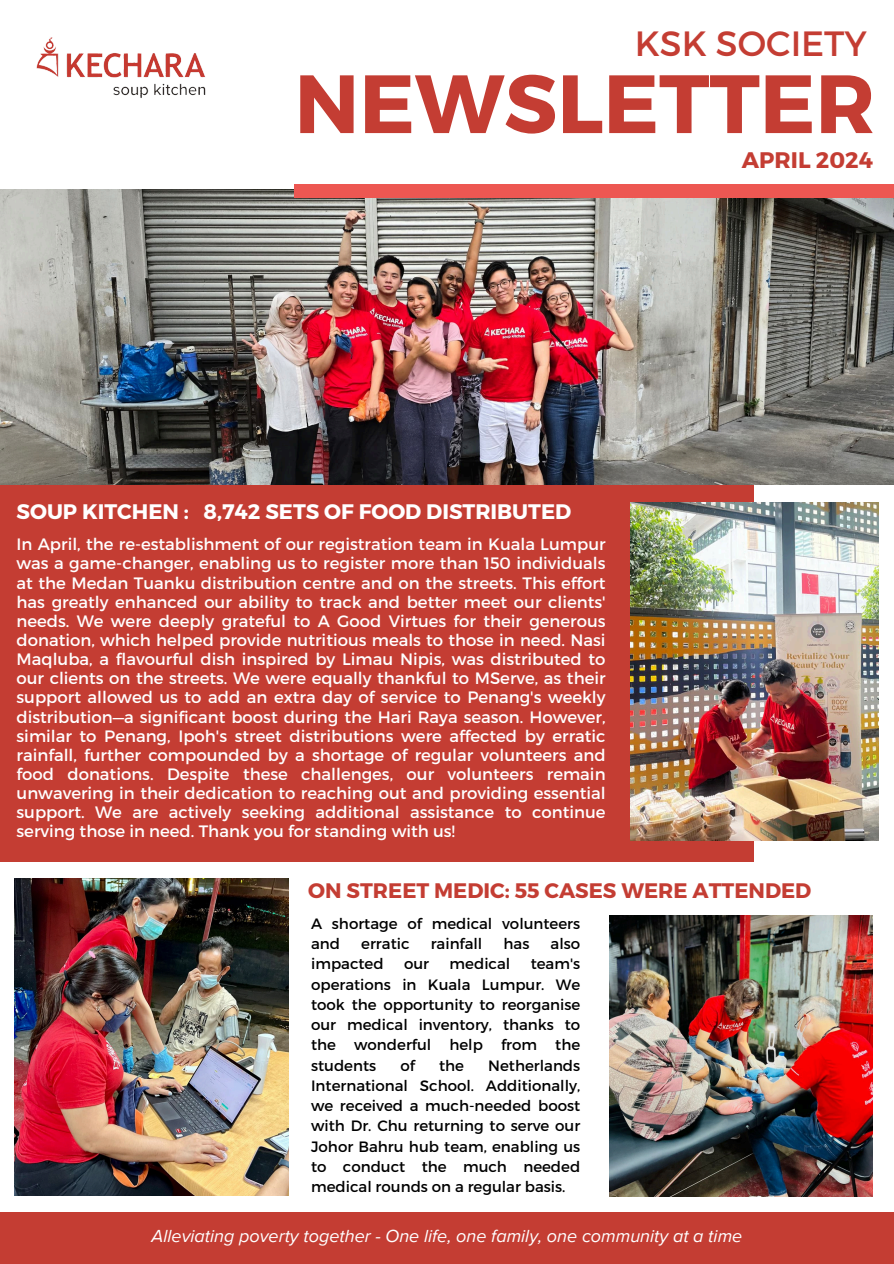
<style>
.page{position:relative;width:894px;height:1264px;background:#fff}
.page>*{position:absolute;margin:0;border:0;box-sizing:border-box;transform-origin:0 0}
.t1{font:700 82.5px "Montserrat";color:#c43d33}
.t2{font:35.1px "Montserrat";color:#c43d33}
.t3{font:700 22.5px "Montserrat";color:#c43d33}
.t4{font:700 21px "Montserrat";color:#fff}
.t5{font:700 21px "Montserrat";color:#c43d33}
.t6{font:italic 18px "Proxima Nova";color:#fff}
.t7{font:16.5px/19.2px "Montserrat";color:#fff;text-align:justify}
.t8{font:15px/20.2px "Montserrat";color:#000;text-align:justify}
</style>
<div class="page">
<div style="left:0;top:194px;width:754px;height:668px;background:#c43d33"></div>
<img style="left:0;top:189px;width:893px;height:295px">
<div style="left:294px;top:184px;width:599px;height:14px;background:#ed5752"></div>
<div style="left:0;top:1211px;width:893px;height:52px;background:#c43d33"></div>
<img style="left:36px;top:37px;width:170px;height:61px">
<img style="left:15px;top:878px;width:273px;height:317px">
<img style="left:609px;top:915px;width:263px;height:280px">
<img style="left:630px;top:502px;width:248px;height:338px">
<h2 class="t2" style="left:634px;top:20px;width:234px">KSK SOCIETY</h2>
<p class="t1" style="left:294px;top:50px;width:582px">NEWSLETTER</p>
<h1 class="t3" style="left:741px;top:145px;width:132px">APRIL 2024</h1>
<h3 class="t4" style="left:17px;top:498px;width:556px">SOUP KITCHEN : 8,742 SETS OF FOOD DISTRIBUTED</h3>
<p class="t7" style="left:17px;top:534px;width:590px">In April, the re-establishment of our registration team in Kuala Lumpur was a game-changer, enabling us to register more than 150 individuals at the Medan Tuanku distribution centre and on the streets. This effort has greatly enhanced our ability to track and better meet our clients' needs. We were deeply grateful to A Good Virtues for their generous donation, which helped provide nutritious meals to those in need. Nasi Maqluba, a flavourful dish inspired by Limau Nipis, was distributed to our clients on the streets. We were equally thankful to MServe, as their support allowed us to add an extra day of service to Penang's weekly distribution—a significant boost during the Hari Raya season. However, similar to Penang, Ipoh's street distributions were affected by erratic rainfall, further compounded by a shortage of regular volunteers and food donations. Despite these challenges, our volunteers remain unwavering in their dedication to reaching out and providing essential support. We are actively seeking additional assistance to continue serving those in need. Thank you for standing with us!</p>
<h3 class="t5" style="left:308px;top:877px;width:504px">ON STREET MEDIC: 55 CASES WERE ATTENDED</h3>
<h4 class="t8" style="left:311px;top:912px;width:270px">A shortage of medical volunteers and</h4>
<h4 class="t8" style="left:361px;top:932px;width:50px">erratic</h4>
<h4 class="t8" style="left:430px;top:932px;width:53px">rainfall</h4>
<h4 class="t8" style="left:503px;top:932px;width:27px">has</h4>
<h4 class="t8" style="left:550px;top:932px;width:31px">also</h4>
<h4 class="t8" style="left:311px;top:953px;width:74px">impacted</h4>
<h4 class="t8" style="left:404px;top:953px;width:27px">our</h4>
<h4 class="t8" style="left:449px;top:953px;width:62px">medical</h4>
<h4 class="t8" style="left:311px;top:953px;width:270px;text-indent:219px">team's operations in Kuala Lumpur. We took the opportunity to reorganise our medical inventory, thanks to the wonderful help from the students</h4>
<h4 class="t8" style="left:400px;top:1054px;width:16px">of</h4>
<h4 class="t8" style="left:439px;top:1054px;width:26px">the</h4>
<h4 class="t8" style="left:311px;top:1054px;width:270px;text-indent:177px">Netherlands International School. Additionally, we received a much-needed boost with Dr. Chu returning to serve our Johor Bahru hub team, enabling us to conduct the much needed medical rounds on a regular basis.</h4>
<p class="t6" style="left:151px;top:1225px;width:592px">Alleviating poverty together - One life, one family, one community at a time</p>
</div>
